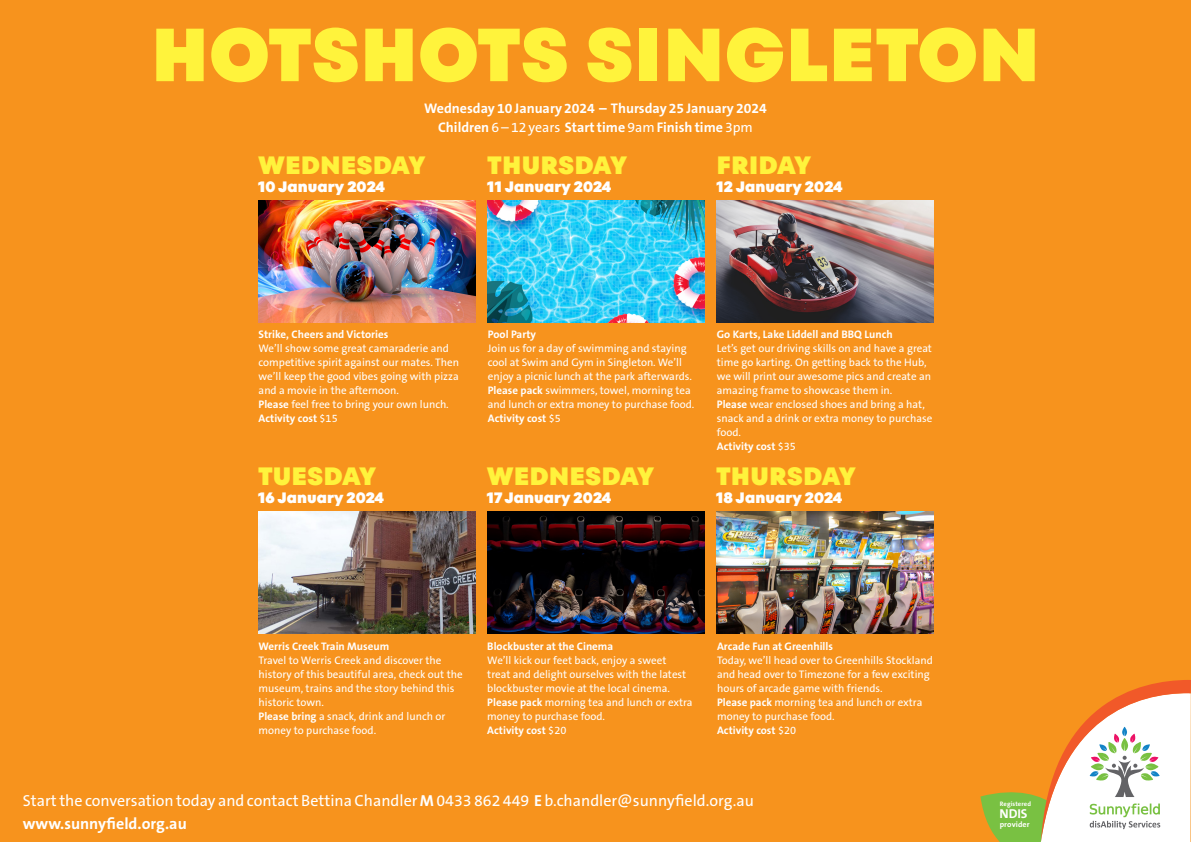
<style>
.page{position:relative;width:1191px;height:842px;background:#f7931d}
.page>*{position:absolute;margin:0;border:0;box-sizing:border-box;transform-origin:0 0}
.Sunnyfield_Mixbrush{font:900 75px "TT Fors";color:#fff33c}
.Sunnyfield_Mixbrush-2{font:900 25px "TT Fors";letter-spacing:.005em;color:#fff33c}
.Sunnyfield_Mixbrush-3{font:16px "The Sans B W5 Plain";color:#fff}
.Sunnyfield_Mixbrush-4{font:700 16px "The Sans B W7";color:#fff}
.Sunnyfield_Mixbrush-5{font:900 15px "TT Fors";letter-spacing:.005em;color:#fff}
.Sunnyfield_Mixbrush-6{font:700 14px/19px "The Sans B W7";color:#fff;text-align:center}
.NDIS__NDIS_LEAF{font:700 12.9px "The Sans B W7";color:#fff}
.t1{font:11px/14px "The Sans B W5 Plain";color:#fff}
.t2{font:700 11px "The Sans B W7";color:#fff}
.provider__NDIS_LEAF{font:700 7.8px "The Sans B W7";letter-spacing:.01em;color:#fff}
.Registered__NDIS_LEA{font:700 6.5px "The Sans B W7";letter-spacing:.015em;color:#fff}
.s1{font-family:"The Sans B W5 Plain";font-weight:400}
.s2{font-family:"The Sans B W7";font-weight:700}
</style>
<div class="page">
<svg style="left:980px;top:680px;width:211px;height:162px"></svg>
<img style="left:716px;top:200px;width:217px;height:122px">
<img style="left:259px;top:200px;width:216px;height:122px">
<img style="left:488px;top:200px;width:216px;height:122px">
<img style="left:487px;top:512px;width:217px;height:122px">
<img style="left:259px;top:512px;width:216px;height:122px">
<img style="left:716px;top:512px;width:217px;height:122px">
<p class="Sunnyfield_Mixbrush" style="left:151px;top:8px;width:890px">HOTSHOTS SINGLETON</p>
<p class="Sunnyfield_Mixbrush-6" style="left:424px;top:99px;width:344px">Wednesday 10 January 2024 – Thursday 25 January 2024<br>Children <span class="s1">6 – 12 years</span> Start time <span class="s1">9am</span> Finish time <span class="s1">3pm</span></p>
<p class="Sunnyfield_Mixbrush-2" style="left:258px;top:149px;width:169px">WEDNESDAY</p>
<p class="Sunnyfield_Mixbrush-5" style="left:258px;top:177px;width:128px">10 January 2024</p>
<p class="Sunnyfield_Mixbrush-2" style="left:487px;top:149px;width:141px">THURSDAY</p>
<p class="Sunnyfield_Mixbrush-5" style="left:487px;top:177px;width:125px">11 January 2024</p>
<p class="Sunnyfield_Mixbrush-2" style="left:716px;top:149px;width:96px">FRIDAY</p>
<p class="Sunnyfield_Mixbrush-5" style="left:716px;top:177px;width:127px">12 January 2024</p>
<p class="t2" style="left:259px;top:327px;width:131px">Strike, Cheers and Victories</p>
<p class="t1" style="left:259px;top:342px;width:202px">We’ll show some great camaraderie and competitive spirit against our mates. Then we’ll keep the good vibes going with pizza and a movie in the afternoon.<br><span class="s2">Please</span> feel free to bring your own lunch.<br><span class="s2">Activity cost</span> $15</p>
<p class="Sunnyfield_Mixbrush-2" style="left:258px;top:461px;width:119px">TUESDAY</p>
<p class="Sunnyfield_Mixbrush-5" style="left:258px;top:489px;width:127px">16 January 2024</p>
<p class="t2" style="left:488px;top:327px;width:50px">Pool Party</p>
<p class="t1" style="left:488px;top:342px;width:208px">Join us for a day of swimming and staying cool at Swim and Gym in Singleton. We’ll enjoy a picnic lunch at the park afterwards.<br><span class="s2">Please pack</span> swimmers, towel, morning tea and lunch or extra money to purchase food.</p>
<p class="t2" style="left:488px;top:411px;width:75px">Activity cost <span class="s1">$5</span></p>
<p class="Sunnyfield_Mixbrush-2" style="left:487px;top:461px;width:169px">WEDNESDAY</p>
<p class="Sunnyfield_Mixbrush-5" style="left:487px;top:489px;width:126px">17 January 2024</p>
<p class="t2" style="left:717px;top:327px;width:177px">Go Karts, Lake Liddell and BBQ Lunch</p>
<p class="t1" style="left:717px;top:342px;width:217px">Let’s get our driving skills on and have a great time go karting. On getting back to the Hub, we will print our awesome pics and create an amazing frame to showcase them in.<br><span class="s2">Please</span> wear enclosed shoes and bring a hat, snack and a drink or extra money to purchase food.</p>
<p class="t2" style="left:717px;top:439px;width:81px">Activity cost <span class="s1">$35</span></p>
<p class="Sunnyfield_Mixbrush-2" style="left:716px;top:461px;width:141px">THURSDAY</p>
<p class="Sunnyfield_Mixbrush-5" style="left:716px;top:489px;width:128px">18 January 2024</p>
<p class="t2" style="left:259px;top:639px;width:132px">Werris Creek Train Museum</p>
<p class="t1" style="left:259px;top:653px;width:206px">Travel to Werris Creek and discover the history of this beautiful area, check out the museum, trains and the story behind this historic town.<br><span class="s2">Please bring</span> a snack, drink and lunch or money to purchase food.</p>
<p class="t2" style="left:487px;top:639px;width:127px">Blockbuster at the Cinema</p>
<p class="t1" style="left:487px;top:653px;width:207px">We’ll kick our feet back, enjoy a sweet<br>treat and delight ourselves with the latest blockbuster movie at the local cinema.<br><span class="s2">Please pack</span> morning tea and lunch or extra money to purchase food.</p>
<p class="t2" style="left:487px;top:723px;width:81px">Activity cost <span class="s1">$20</span></p>
<p class="t2" style="left:717px;top:639px;width:117px">Arcade Fun at Greenhills</p>
<p class="t1" style="left:717px;top:653px;width:217px">Today, we’ll head over to Greenhills Stockland and head over to Timezone for a few exciting hours of arcade game with friends.<br><span class="s2">Please pack</span> morning tea and lunch or extra money to purchase food.<br><span class="s2">Activity cost</span> $20</p>
<p class="Sunnyfield_Mixbrush-3" style="left:23px;top:790px;width:732px">Start the conversation today and contact Bettina Chandler <span class="s2">M</span> 0433 862 449 <span class="s2">E</span> b.chandler@sunnyfield.org.au</p>
<p class="Sunnyfield_Mixbrush-4" style="left:23px;top:813px;width:166px">www.sunnyfield.org.au</p>
<p class="Registered__NDIS_LEA" style="left:999px;top:799px;width:33px">Registered</p>
<p class="provider__NDIS_LEAF" style="left:999px;top:820px;width:31px">provider</p>
<p class="NDIS__NDIS_LEAF" style="left:999px;top:806px;width:30px">NDIS</p>
</div>
